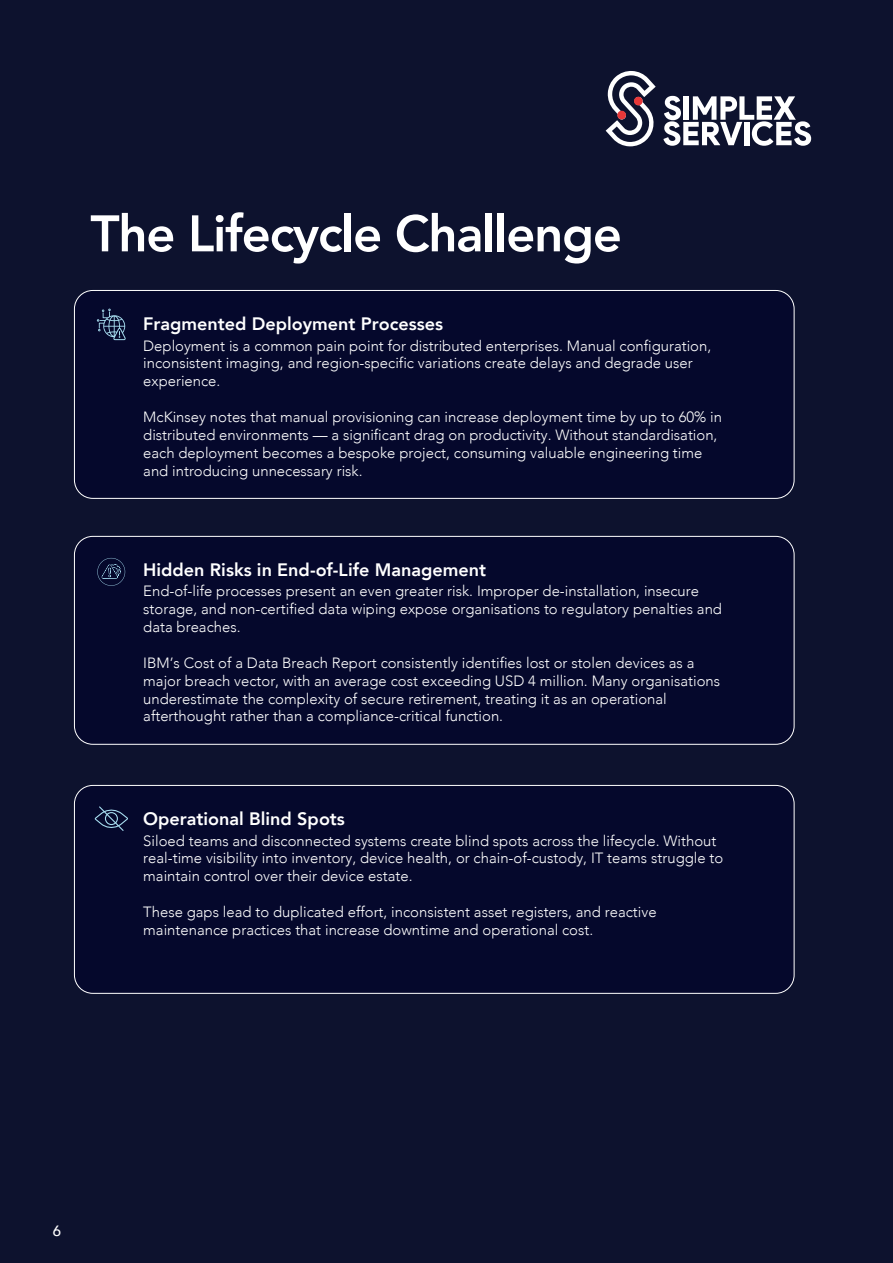
<style>
.page{position:relative;width:893px;height:1263px;background:#0d122e}
.page>*{position:absolute;margin:0;border:0;box-sizing:border-box;transform-origin:0 0}
.t1{font:800 50.85px "Avenir";letter-spacing:-.025em;color:#fff}
.t2{font:800 18px "Avenir";color:#fff}
.t3{font:300 14.85px/17.9px "Avenir";color:#fff}
.t4{font:500 14.85px "Avenir";color:#fff}
</style>
<div class="page">
<svg style="left:606px;top:71px;width:50px;height:75px"></svg>
<svg style="left:663px;top:96px;width:148px;height:50px"></svg>
<div style="left:74px;top:290px;width:720px;height:208px;background:#05082c;border-radius:18px"></div>
<div style="left:74px;top:290px;width:721px;height:209px;border:1px solid #fff;border-radius:18px"></div>
<svg style="left:97px;top:309px;width:29px;height:31px"></svg>
<div style="left:74px;top:536px;width:720px;height:208px;background:#05082c;border-radius:18px"></div>
<div style="left:74px;top:536px;width:721px;height:209px;border:1px solid #fff;border-radius:18px"></div>
<svg style="left:97px;top:558px;width:28px;height:28px"></svg>
<div style="left:74px;top:785px;width:720px;height:208px;background:#05082c;border-radius:18px"></div>
<div style="left:74px;top:785px;width:721px;height:209px;border:1px solid #fff;border-radius:18px"></div>
<svg style="left:95px;top:806px;width:33px;height:25px"></svg>
<h1 class="t1" style="left:90px;top:194px;width:533px">The Lifecycle Challenge</h1>
<p class="t2" style="left:143px;top:309px;width:301px">Fragmented Deployment Processes</p>
<p class="t3" style="left:143px;top:336px;width:569px">Deployment is a common pain point for distributed enterprises. Manual configuration, inconsistent imaging, and region-specific variations create delays and degrade user experience.</p>
<p class="t3" style="left:143px;top:408px;width:580px">McKinsey notes that manual provisioning can increase deployment time by up to 60% in distributed environments — a significant drag on productivity. Without standardisation, each deployment becomes a bespoke project, consuming valuable engineering time and introducing unnecessary risk.</p>
<p class="t2" style="left:143px;top:555px;width:344px">Hidden Risks in End-of-Life Management</p>
<p class="t3" style="left:143px;top:582px;width:580px">End-of-life processes present an even greater risk. Improper de-installation, insecure storage, and non-certified data wiping expose organisations to regulatory penalties and data breaches.</p>
<p class="t3" style="left:143px;top:654px;width:578px">IBM’s Cost of a Data Breach Report consistently identifies lost or stolen devices as a major breach vector, with an average cost exceeding USD 4 million. Many organisations underestimate the complexity of secure retirement, treating it as an operational afterthought rather than a compliance-critical function.</p>
<p class="t2" style="left:143px;top:804px;width:203px">Operational Blind Spots</p>
<p class="t3" style="left:143px;top:831px;width:581px">Siloed teams and disconnected systems create blind spots across the lifecycle. Without real-time visibility into inventory, device health, or chain-of-custody, IT teams struggle to maintain control over their device estate.</p>
<p class="t3" style="left:143px;top:903px;width:515px">These gaps lead to duplicated effort, inconsistent asset registers, and reactive maintenance practices that increase downtime and operational cost.</p>
<p class="t4" style="left:53px;top:1218px;width:10px">6</p>
</div>
